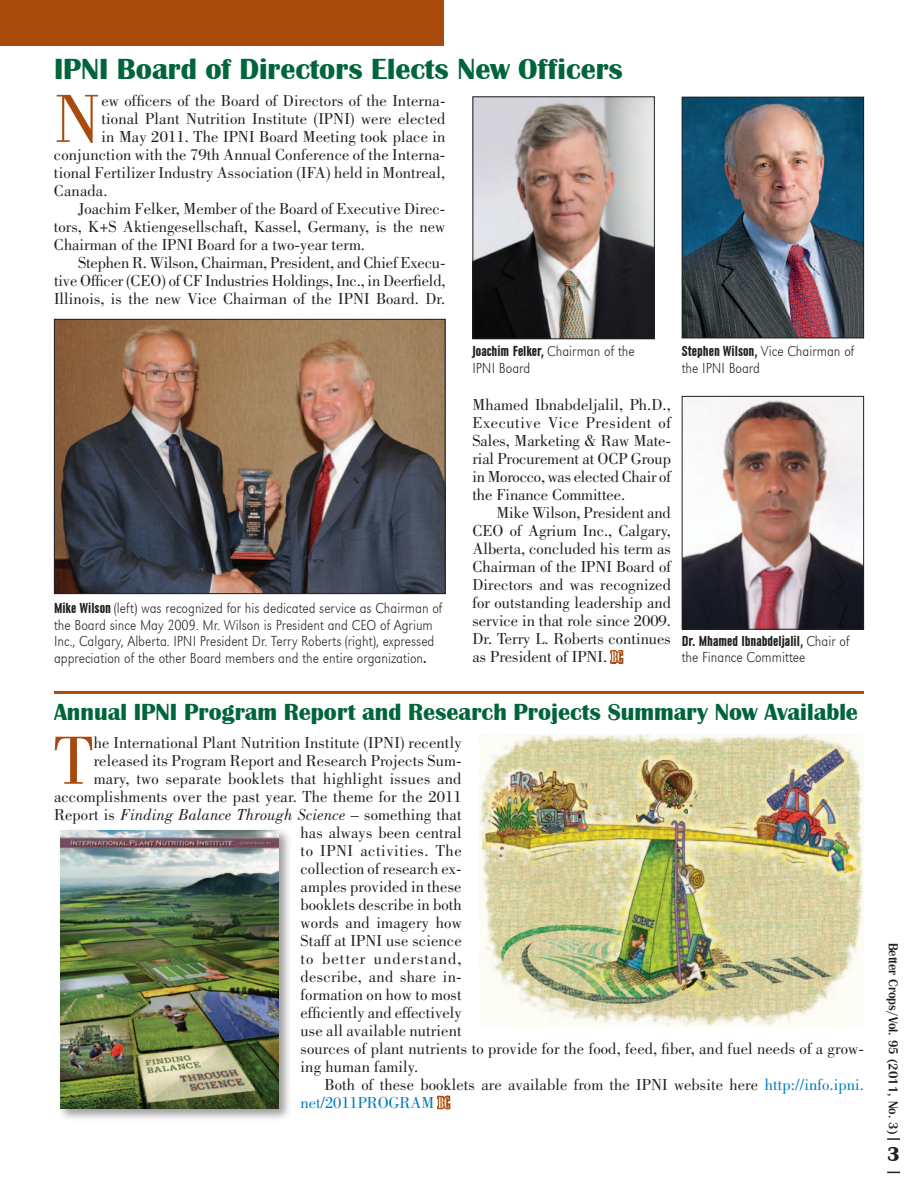
<style>
.page{position:relative;width:918px;height:1188px;background:#fff}
.page>*{position:absolute;margin:0;border:0;box-sizing:border-box;transform-origin:0 0}
.t1{font:70.35px "Bodoni";color:#a84b0d}
.t2{font:700 30px "Britannic T";color:#00653a}
.t3{font:700 24px "Britannic T";color:#00653a}
.t4{font:700 21px "Britannic T";color:#231f20}
.t5{font:16.5px/18px "Bodoni";letter-spacing:.01em;color:#231f20;text-align:justify}
.t6{font:16.5px "Bodoni";letter-spacing:-.01em;color:#231f20}
.t7{font:italic 16.5px "Bodoni";letter-spacing:.01em;color:#231f20}
.t8{font:16.5px "Bodoni";letter-spacing:.035em;color:#231f20}
.t9{font:16.5px "Bodoni";letter-spacing:.07em;color:#231f20}
.t10{font:16.5px "Bodoni";letter-spacing:-.005em;color:#007cc2}
.t11{font:15px/16.5px "URW Grotesk T Ext Lig Ext Nar";color:#231f20}
.t12{font:15px "URW Grotesk T Bol Con";color:#231f20}
.t13{font:500 13.5px "Britannic T";color:#231f20}
.s1{font-family:"URW Grotesk T Bol Con"}
.s2{font-family:"URW Grotesk T Ext Lig Ext Nar"}
.s3{font-family:"Bodoni MT Condensed";color:#fff}
.s4{font-style:normal}
.s5{color:#007cc2}
</style>
<div class="page">
<svg style="left:887px;top:1138px;width:13px;height:2px"></svg>
<svg style="left:887px;top:1172px;width:13px;height:1px"></svg>
<div style="left:0;top:0;width:444px;height:46px;background:#a84b0d"></div>
<svg style="left:610px;top:650px;width:14px;height:14px"></svg>
<img style="left:684px;top:99px;width:178px;height:237px">
<div style="left:682px;top:97px;width:182px;height:241px;border:1px solid #231f20"></div>
<img style="left:684px;top:398px;width:178px;height:230px">
<div style="left:682px;top:396px;width:182px;height:234px;border:1px solid #231f20"></div>
<img style="left:474px;top:98px;width:179px;height:239px">
<div style="left:472px;top:96px;width:183px;height:243px;border:1px solid #231f20"></div>
<img style="left:56px;top:321px;width:388px;height:271px">
<div style="left:54px;top:319px;width:392px;height:275px;border:1px solid #231f20"></div>
<svg style="left:437px;top:1095px;width:14px;height:15px"></svg>
<hr style="left:54px;top:691px;width:810px;height:3px;background:#a84b0d">
<div style="left:57px;top:828px;width:235px;height:294px;background:#231f20;opacity:.45"></div>
<img style="left:60px;top:831px;width:219px;height:277px">
<img style="left:479px;top:735px;width:385px;height:291px">
<h2 class="t2" style="left:54px;top:52px;width:570px">IPNI Board of Directors Elects New Officers</h2>
<h1 class="t1" style="left:54px;top:80px;width:48px">N</h1>
<p class="t5" style="left:102px;top:91px;width:345px">ew officers of the Board of Directors of the Interna-</p>
<p class="t5" style="left:102px;top:109px;width:346px">tional Plant Nutrition Institute (IPNI) were elected</p>
<p class="t5" style="left:102px;top:127px;width:346px">in May 2011. The IPNI Board Meeting took place in</p>
<p class="t5" style="left:54px;top:145px;width:393px">conjunction with the 79th Annual Conference of the Interna-</p>
<p class="t5" style="left:54px;top:163px;width:393px">tional Fertilizer Industry Association (IFA) held in Montreal,</p>
<p class="t5" style="left:54px;top:181px;width:55px">Canada.</p>
<p class="t5" style="left:78px;top:199px;width:369px">Joachim Felker, Member of the Board of Executive Direc-</p>
<p class="t5" style="left:54px;top:217px;width:393px">tors, K+S Aktiengesellschaft, Kassel, Germany, is the new</p>
<p class="t5" style="left:54px;top:235px;width:313px">Chairman of the IPNI Board for a two-year term.</p>
<p class="t6" style="left:78px;top:253px;width:369px">Stephen R. Wilson, Chairman, President, and Chief Execu-</p>
<p class="t6" style="left:54px;top:271px;width:393px">tive Officer (CEO) of CF Industries Holdings, Inc., in Deerfield,</p>
<p class="t5" style="left:54px;top:289px;width:393px">Illinois, is the new Vice Chairman of the IPNI Board. Dr.</p>
<p class="t11" style="left:54px;top:600px;width:390px"><span class="s1">Mike Wilson</span> (left) was recognized for his dedicated service as Chairman of the Board since May 2009. Mr. Wilson is President and CEO of Agrium Inc., Calgary, Alberta. IPNI President Dr. Terry Roberts (right), expressed appreciation of the other Board members and the entire organization<span class="s1">.</span></p>
<p class="t12" style="left:472px;top:343px;width:164px">Joachim Felker, <span class="s2">Chairman of the</span></p>
<p class="t11" style="left:472px;top:359px;width:59px">IPNI Board</p>
<p class="t12" style="left:682px;top:343px;width:174px">Stephen Wilson, <span class="s2">Vice Chairman of</span></p>
<p class="t11" style="left:682px;top:359px;width:80px">the IPNI Board</p>
<p class="t5" style="left:472px;top:396px;width:200px">Mhamed Ibnabdeljalil, Ph.D., Executive Vice President of Sales, Marketing &amp; Raw Mate&shy;rial Procurement at OCP Group in Morocco, was elected Chair of the Finance Committee.</p>
<p class="t5" style="left:472px;top:504px;width:200px;text-indent:24px">Mike Wilson, President and CEO of Agrium Inc., Calgary, Alberta, concluded his term as Chairman of the IPNI Board of Directors and was recognized for outstanding leadership and service in that role since 2009.<br>Dr. Terry L. Roberts continues as President of IPNI. <span class="s3">BC</span></p>
<p class="t12" style="left:682px;top:633px;width:169px">Dr. Mhamed Ibnabdeljalil, <span class="s2">Chair of</span></p>
<p class="t11" style="left:682px;top:649px;width:125px">the Finance Committee</p>
<h3 class="t3" style="left:54px;top:699px;width:805px">Annual IPNI Program Report and Research Projects Summary Now Available</h3>
<h1 class="t1" style="left:54px;top:721px;width:41px">T</h1>
<p class="t5" style="left:94px;top:733px;width:370px">he International Plant Nutrition Institute (IPNI) recently</p>
<p class="t5" style="left:94px;top:751px;width:369px">released its Program Report and Research Projects Sum-</p>
<p class="t5" style="left:94px;top:769px;width:369px">mary, two separate booklets that highlight issues and</p>
<p class="t5" style="left:54px;top:787px;width:409px">accomplishments over the past year. The theme for the 2011</p>
<p class="t7" style="left:54px;top:805px;width:409px"><span class="s4">Report is</span> Finding Balance Through Science <span class="s4">– something that</span></p>
<p class="t5" style="left:301px;top:823px;width:163px">has always been central</p>
<p class="t8" style="left:301px;top:841px;width:163px">to IPNI activities. The</p>
<p class="t5" style="left:301px;top:859px;width:163px">collection of research ex-</p>
<p class="t5" style="left:301px;top:877px;width:162px">amples provided in these</p>
<p class="t5" style="left:301px;top:895px;width:163px">booklets describe in both</p>
<p class="t5" style="left:301px;top:913px;width:163px">words and imagery how</p>
<p class="t5" style="left:301px;top:931px;width:163px">Staff at IPNI use science</p>
<p class="t9" style="left:301px;top:949px;width:163px">to better understand,</p>
<p class="t5" style="left:301px;top:967px;width:163px">describe, and share in-</p>
<p class="t5" style="left:301px;top:985px;width:163px">formation on how to most</p>
<p class="t5" style="left:301px;top:1003px;width:163px">efficiently and effectively</p>
<p class="t5" style="left:301px;top:1021px;width:163px">use all available nutrient</p>
<p class="t5" style="left:301px;top:1039px;width:565px">sources of plant nutrients to provide for the food, feed, fiber, and fuel needs of a grow-</p>
<p class="t5" style="left:301px;top:1057px;width:119px">ing human family.</p>
<p class="t5" style="left:325px;top:1075px;width:541px">Both of these booklets are available from the IPNI website here <span class="s5">http://info.ipni.</span></p>
<p class="t10" style="left:301px;top:1093px;width:150px">net/2011PROGRAM <span class="s3">BC</span></p>
<p class="t13" style="left:901px;top:943px;width:193px;rotate:90deg">Better Crops/Vol. 95 (2011, No. 3)</p>
<p class="t4" style="left:887px;top:1142px;width:14px">3</p>
</div>
